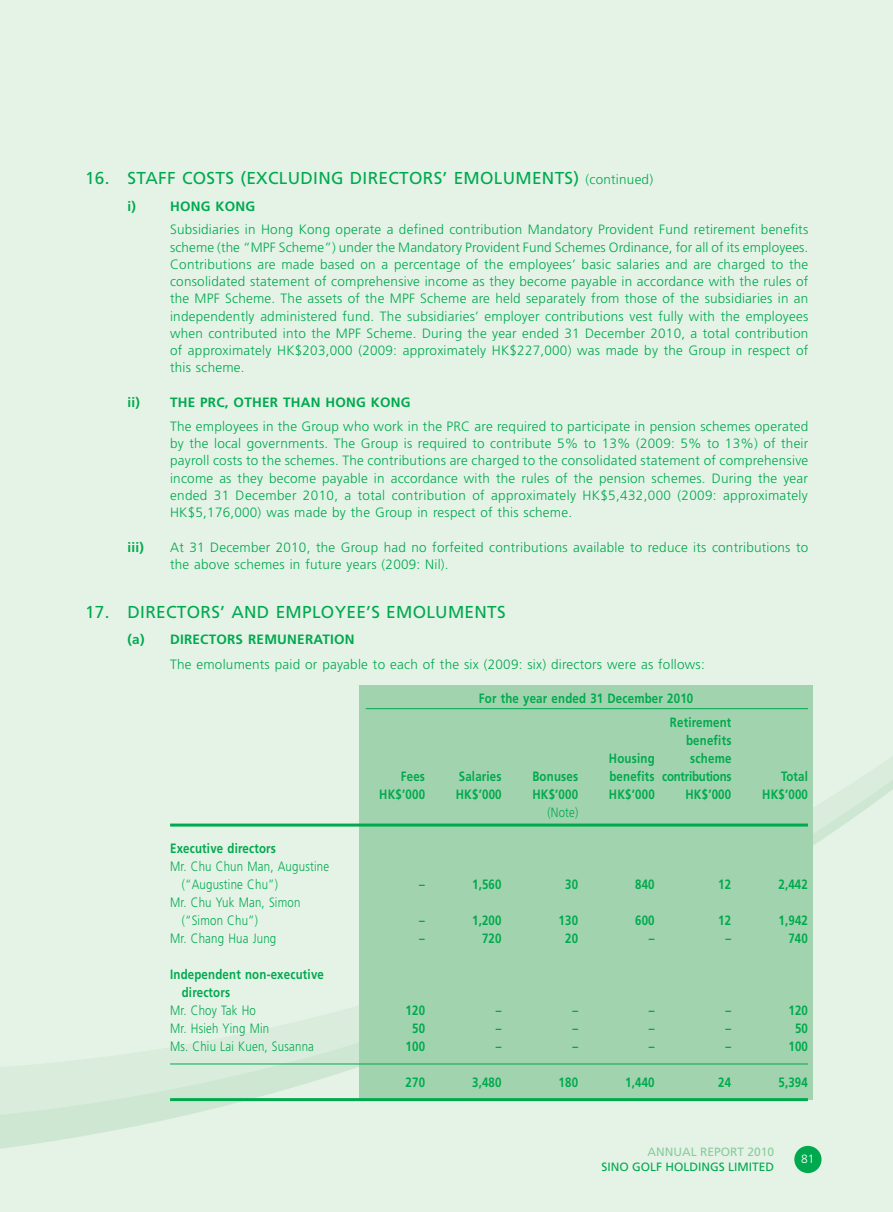
<style>
.page{position:relative;width:893px;height:1212px;background:#e5f3e7}
.page>*{position:absolute;margin:0;border:0;box-sizing:border-box;transform-origin:0 0}
.t1{font:17.25px "Frutiger LT Std";letter-spacing:.015em;color:#00a94e}
.t2{font:300 13.5px/17.2px "Frutiger LT Std";letter-spacing:.015em;color:#00a94e}
.t3{font:700 13.5px/24px "Frutiger LT Std";letter-spacing:.015em;color:#00a94e;scale:.85 1}
.t4{font:300 13.5px/18px "Frutiger LT Std";letter-spacing:.015em;color:#00a94e;scale:.85 1}
.t5{font:700 13.5px "Frutiger LT Std";letter-spacing:.015em;color:#00a94e}
.t6{font:12px/15px "Frutiger LT Std";color:#00a94e;text-align:right}
.t7{font:12px "Frutiger LT Std";color:#88cc9c}
.t8{font:300 12px "Frutiger LT Std";color:#fff}
.s1{font-weight:300;font-size:13.5px}
.s2{font-weight:700}
.s3{color:#88cc9c}
</style>
<div class="page">
<svg style="left:0;top:756px;width:893px;height:418px"></svg>
<div style="left:359px;top:685px;width:454px;height:414px;background:#a1d4ae"></div>
<hr style="left:366px;top:708px;width:442px;height:1px;background:#00a94e">
<hr style="left:170px;top:823px;width:638px;height:3px;background:#00a94e">
<hr style="left:170px;top:1063px;width:638px;height:1px;background:#00a94e">
<hr style="left:170px;top:1098px;width:638px;height:3px;background:#00a94e">
<div style="left:794px;top:1146px;width:27px;height:27px;background:#00a94e;border-radius:50%"></div>
<p class="t1" style="left:85px;top:168px;width:570px">16. STAFF COSTS (EXCLU DING DIRECTORS’ EMOLU MENTS) <span class="s1">(continued)</span></p>
<p class="t5" style="left:128px;top:198px;width:10px">i)</p>
<p class="t2" style="left:170px;top:194px;width:640px;line-height:23.7px"><span class="s2">Hong Kong<br></span>Subsidiaries in Hong Kong operate a defined contribution Mandatory Provident Fund retirement benefits</p>
<p class="t2" style="left:170px;top:238px;width:640px;text-align:justify">scheme (the “MPF Scheme”) under the Mandatory Provident Fund Schemes Ordinance, for all of its employees.<br>Contributions are made based on a percentage of the employees’ basic salaries and are charged to the consolidated statement of comprehensive income as they become payable in accordance with the rules of the MPF Scheme. The assets of the MPF Scheme are held separately from those of the subsidiaries in an independently administered fund. The subsidiaries’ employer contributions vest fully with the employees when contributed into the MPF Scheme. During the year ended 31 December 2010, a total contribution of approximately HK$203,000 (2009: approximately HK$227,000) was made by the Group in respect of this scheme.</p>
<p class="t5" style="left:128px;top:395px;width:30px">ii) Th</p>
<p class="t2" style="left:170px;top:391px;width:640px;line-height:23.7px;text-indent:18px"><span class="s2">e PRC, oth er than Hong Kong<br></span>The employees in the Group who work in the PRC are required to participate in pension schemes operated</p>
<p class="t2" style="left:170px;top:435px;width:640px;text-align:justify">by the local governments. The Group is required to contribute 5% to 13% (2009: 5% to 13%) of their payroll costs to the schemes. The contributions are charged to the consolidated statement of comprehensive income as they become payable in accordance with the rules of the pension schemes. During the year ended 31 December 2010, a total contribution of approximately HK$5,432,000 (2009: approximately HK$5,176,000) was made by the Group in respect of this scheme.</p>
<p class="t5" style="left:128px;top:539px;width:18px">iii)</p>
<p class="t2" style="left:170px;top:538px;width:640px">At 31 December 2010, the Group had no forfeited contributions available to reduce its contributions to the above schemes in future years (2009: Nil).</p>
<p class="t1" style="left:85px;top:601px;width:422px">17. DIRECTORS’ AND EMPLOYEE’S EMOLU MENTS</p>
<p class="t5" style="left:128px;top:631px;width:36px">(a) D</p>
<p class="t2" style="left:170px;top:627px;width:536px;line-height:24.5px;text-indent:10px"><span class="s2">irectors remuneration<br></span>The emoluments paid or payable to each of the six (2009: six) directors were as follows:</p>
<p class="t3" style="left:677px;top:686px;width:65px;text-indent:-198px">For the year ended 31 December 2010 etirement</p>
<p class="t3" style="left:686px;top:728px;width:55px">benefits</p>
<p class="t3" style="left:609px;top:746px;width:55px">Housing</p>
<p class="t3" style="left:690px;top:746px;width:50px">scheme</p>
<p class="t3" style="left:401px;top:764px;width:30px">Fees</p>
<p class="t3" style="left:459px;top:764px;width:52px">Salaries</p>
<p class="t3" style="left:532px;top:764px;width:55px">Bonuses</p>
<p class="t3" style="left:609px;top:764px;width:167px">benefits contributions T</p>
<p class="t3" style="left:786px;top:764px;width:27px">otal</p>
<p class="t3" style="left:379px;top:782px;width:55px">HK$’000</p>
<p class="t3" style="left:456px;top:782px;width:55px">HK$’000</p>
<p class="t3" style="left:532px;top:782px;width:55px">HK$’000</p>
<p class="t3" style="left:609px;top:782px;width:55px">HK$’000</p>
<p class="t3" style="left:685px;top:782px;width:55px">HK$’000</p>
<p class="t3" style="left:762px;top:782px;width:55px">HK$’000</p>
<p class="t4" style="left:547px;top:803px;width:38px">(Note)</p>
<p class="t3" style="left:170px;top:836px;width:126px">Executive directors</p>
<p class="t4" style="left:170px;top:857px;width:189px">Mr. Chu Chun Man, Augustine</p>
<p class="t4" style="left:182px;top:875px;width:115px">(“Augustine Chu”)</p>
<p class="t3" style="left:419px;top:872px;width:8px">–</p>
<p class="t3" style="left:472px;top:872px;width:36px">1,560</p>
<p class="t3" style="left:565px;top:872px;width:17px">30</p>
<p class="t3" style="left:635px;top:872px;width:24px">840</p>
<p class="t3" style="left:718px;top:872px;width:17px">12</p>
<p class="t3" style="left:778px;top:872px;width:36px">2,442</p>
<p class="t4" style="left:182px;top:893px;width:141px;text-indent:-12px">Mr. Chu Yuk Man, Simon (“Simon Chu”)</p>
<p class="t3" style="left:419px;top:908px;width:8px">–</p>
<p class="t3" style="left:472px;top:908px;width:36px">1,200</p>
<p class="t3" style="left:559px;top:908px;width:24px">130</p>
<p class="t3" style="left:635px;top:908px;width:24px">600</p>
<p class="t3" style="left:718px;top:908px;width:17px">12</p>
<p class="t3" style="left:778px;top:908px;width:36px">1,942</p>
<p class="t4" style="left:170px;top:929px;width:126px">Mr. Chang Hua Jung</p>
<p class="t3" style="left:419px;top:926px;width:8px">–</p>
<p class="t3" style="left:482px;top:926px;width:24px">720</p>
<p class="t3" style="left:565px;top:926px;width:17px">20</p>
<p class="t3" style="left:649px;top:926px;width:8px">–</p>
<p class="t3" style="left:725px;top:926px;width:8px">–</p>
<p class="t3" style="left:788px;top:926px;width:24px">740</p>
<p class="t3" style="left:170px;top:962px;width:183px">Independent non-executive</p>
<p class="t3" style="left:182px;top:980px;width:59px">directors</p>
<p class="t4" style="left:170px;top:1001px;width:102px">Mr. Choy Tak Ho</p>
<p class="t3" style="left:405px;top:998px;width:24px">120</p>
<p class="t3" style="left:496px;top:998px;width:8px">–</p>
<p class="t3" style="left:572px;top:998px;width:8px">–</p>
<p class="t3" style="left:649px;top:998px;width:8px">–</p>
<p class="t3" style="left:725px;top:998px;width:8px">–</p>
<p class="t3" style="left:788px;top:998px;width:24px">120</p>
<p class="t4" style="left:170px;top:1019px;width:118px">Mr. Hsieh Ying Min</p>
<p class="t3" style="left:412px;top:1016px;width:17px">50</p>
<p class="t3" style="left:496px;top:1016px;width:8px">–</p>
<p class="t3" style="left:572px;top:1016px;width:8px">–</p>
<p class="t3" style="left:649px;top:1016px;width:8px">–</p>
<p class="t3" style="left:725px;top:1016px;width:8px">–</p>
<p class="t3" style="left:795px;top:1016px;width:17px">50</p>
<p class="t4" style="left:170px;top:1037px;width:171px">Ms. Chiu Lai Kuen, Susanna</p>
<p class="t3" style="left:405px;top:1034px;width:24px">100</p>
<p class="t3" style="left:496px;top:1034px;width:8px">–</p>
<p class="t3" style="left:572px;top:1034px;width:8px">–</p>
<p class="t3" style="left:649px;top:1034px;width:8px">–</p>
<p class="t3" style="left:725px;top:1034px;width:8px">–</p>
<p class="t3" style="left:788px;top:1034px;width:24px">100</p>
<p class="t3" style="left:405px;top:1070px;width:24px">270</p>
<p class="t3" style="left:472px;top:1070px;width:36px">3,480</p>
<p class="t3" style="left:559px;top:1070px;width:24px">180</p>
<p class="t3" style="left:625px;top:1070px;width:36px">1,440</p>
<p class="t3" style="left:718px;top:1070px;width:17px">24</p>
<p class="t3" style="left:778px;top:1070px;width:36px">5,394</p>
<p class="t6" style="left:601px;top:1145px;width:174px"><span class="s3">2010<br></span>SINO GOLF HOLDINGS LIMITED</p>
<p class="t8" style="left:801px;top:1152px;width:15px">81</p>
<p class="t7" style="left:648px;top:1145px;width:69px">ANN UAL REPORT</p>
</div>
